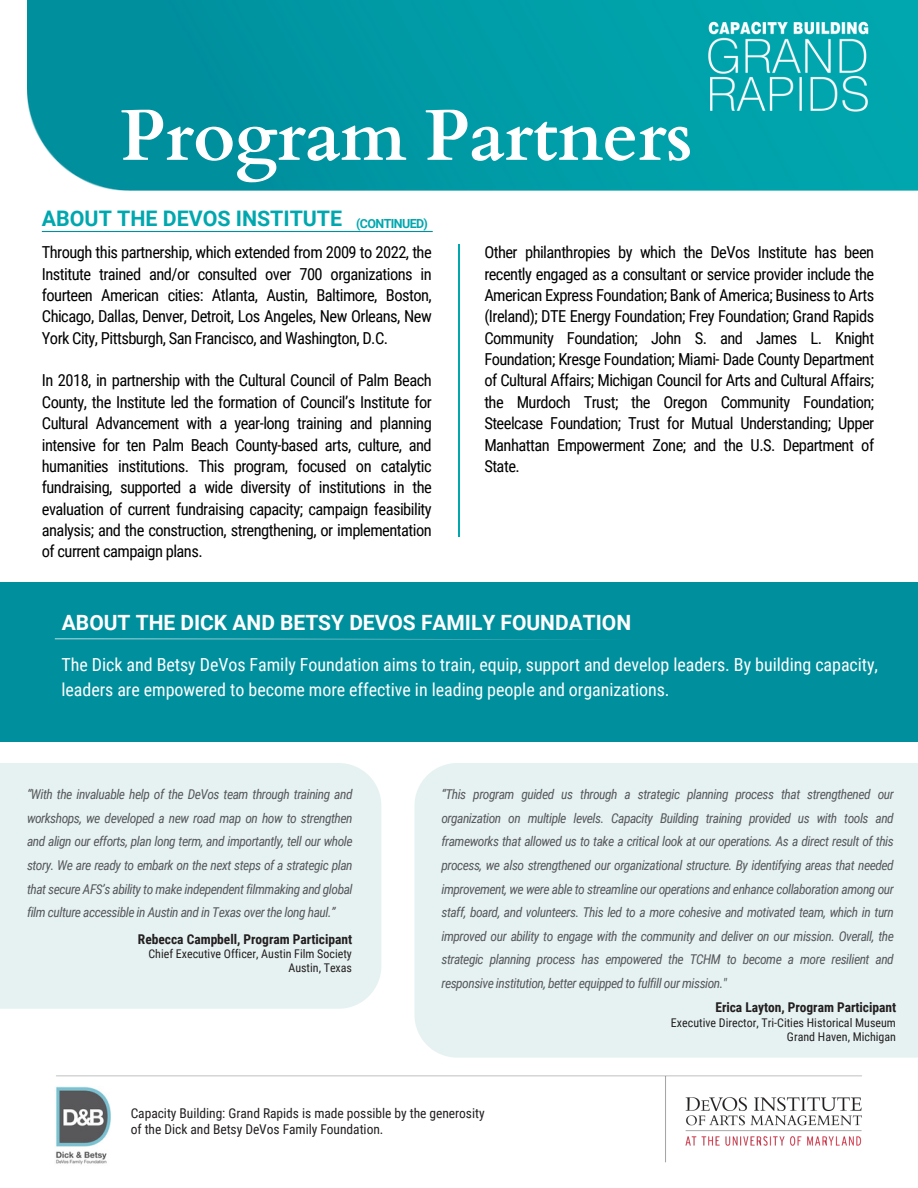
<style>
.page{position:relative;width:918px;height:1188px;background:#fff}
.page>*{position:absolute;margin:0;border:0;box-sizing:border-box;transform-origin:0 0}
.t1{font:700 72px "Cardo";letter-spacing:-.01em;color:#fff}
.t2{font:700 21.45px "Roboto";color:#00a7ae}
.t3{font:700 21px "Roboto";color:#fff}
.t4{font:18px/24.8px "Roboto Condensed";letter-spacing:-.005em;color:#fff}
.t5{font:16.5px/21.3px "Roboto Condensed";letter-spacing:-.035em;color:#000;text-align:justify}
.t6{font:italic 13.5px/23.7px "Roboto Condensed";letter-spacing:-.035em;color:#58595b;text-align:justify}
.t7{font:13.5px/15.8px "Roboto Condensed";letter-spacing:-.005em;color:#231f20}
.t8{font:700 13.5px "Roboto Condensed";color:#231f20}
.t9{font:700 12.45px "Roboto";letter-spacing:-.05em;color:#00a7ae}
.t10{font:12px/14px "Roboto Condensed";color:#231f20;text-align:right}
</style>
<div class="page">
<img style="left:27px;top:0;width:891px;height:190px">
<img style="left:56px;top:1075px;width:806px;height:90px">
<img style="left:709px;top:22px;width:160px;height:90px">
<hr style="left:458px;top:244px;width:2px;height:292px;background:#00a7ae">
<hr style="left:42px;top:231px;width:391px;height:1px;background:#008f9d">
<div style="left:1px;top:583px;width:917px;height:159px;background:#008f9d"></div>
<svg style="left:55px;top:638px;width:359px;height:1px"></svg>
<div style="left:0;top:763px;width:381px;height:246px;background:#e6f2f2"></div>
<div style="left:414px;top:763px;width:504px;height:295px;background:#e6f2f2"></div>
<p class="t1" style="left:120px;top:89px;width:574px">Program Partners</p>
<h4 class="t2" style="left:42px;top:206px;width:302px">ABOUT THE DEVOS INSTITUTE</h4>
<h3 class="t9" style="left:356px;top:216px;width:73px">(CONTINUED)</h3>
<p class="t5" style="left:42px;top:242px;width:391px">Through this partnership, which extended from 2009 to 2022, the Institute trained and/or consulted over 700 organizations in fourteen American cities: Atlanta, Austin, Baltimore, Boston, Chicago, Dallas, Denver, Detroit, Los Angeles, New Orleans, New York City, Pittsburgh, San Francisco, and Washington, D.C.</p>
<h6 class="t5" style="left:42px;top:370px;width:391px">In 2018, in partnership with the Cultural Council of Palm Beach County, the Institute led the formation of Council’s Institute for Cultural Advancement with a year-long training and planning intensive for ten Palm Beach County-based arts, culture, and humanities institutions. This program, focused on catalytic fundraising, supported a wide diversity of institutions in the evaluation of current fundraising capacity; campaign feasibility analysis; and the construction, strengthening, or implementation of current campaign plans.</h6>
<p class="t5" style="left:484px;top:242px;width:391px">Other philanthropies by which the DeVos Institute has been recently engaged as a consultant or service provider include the American Express Foundation; Bank of America; Business to Arts (Ireland); DTE Energy Foundation; Frey Foundation; Grand Rapids Community Foundation; John S. and James L. Knight Foundation; Kresge Foundation; Miami- Dade County Department of Cultural Affairs; Michigan Council for Arts and Cultural Affairs; the Murdoch Trust; the Oregon Community Foundation; Steelcase Foundation; Trust for Mutual Understanding; Upper Manhattan Empowerment Zone; and the U.S. Department of State.</p>
<h2 class="t3" style="left:62px;top:610px;width:571px">ABOUT THE DICK AND BETSY DEVOS FAMILY FOUNDATION</h2>
<h3 class="t4" style="left:62px;top:653px;width:818px">The Dick and Betsy DeVos Family Foundation aims to train, equip, support and develop leaders. By building capacity, leaders are empowered to become more effective in leading people and organizations.</h3>
<p class="t6" style="left:27px;top:783px;width:327px">“With the invaluable help of the DeVos team through training and workshops, we developed a new road map on how to strengthen and align our efforts, plan long term, and importantly, tell our whole story. We are ready to embark on the next steps of a strategic plan that secure AFS’s ability to make independent filmmaking and global film culture accessible in Austin and in Texas over the long haul.”</p>
<h6 class="t10" style="left:148px;top:947px;width:205px">Chief Executive Officer, Austin Film Society<br>Austin, Texas</h6>
<h5 class="t8" style="left:138px;top:931px;width:216px">Rebecca Campbell, Program Participant</h5>
<h3 class="t6" style="left:441px;top:783px;width:454px">“This program guided us through a strategic planning process that strengthened our organization on multiple levels. Capacity Building training provided us with tools and frameworks that allowed us to take a critical look at our operations. As a direct result of this process, we also strengthened our organizational structure. By identifying areas that needed improvement, we were able to streamline our operations and enhance collaboration among our staff, board, and volunteers. This led to a more cohesive and motivated team, which in turn improved our ability to engage with the community and deliver on our mission. Overall, the strategic planning process has empowered the TCHM to become a more resilient and responsive institution, better equipped to fulfill our mission."</h3>
<h6 class="t10" style="left:671px;top:1016px;width:227px">Executive Director, Tri-Cities Historical Museum<br>Grand Haven, Michigan</h6>
<h5 class="t8" style="left:715px;top:1000px;width:182px">Erica Layton, Program Participant</h5>
<h3 class="t7" style="left:131px;top:1106px;width:356px">Capacity Building: Grand Rapids is made possible by the generosity of the Dick and Betsy DeVos Family Foundation.</h3>
</div>
